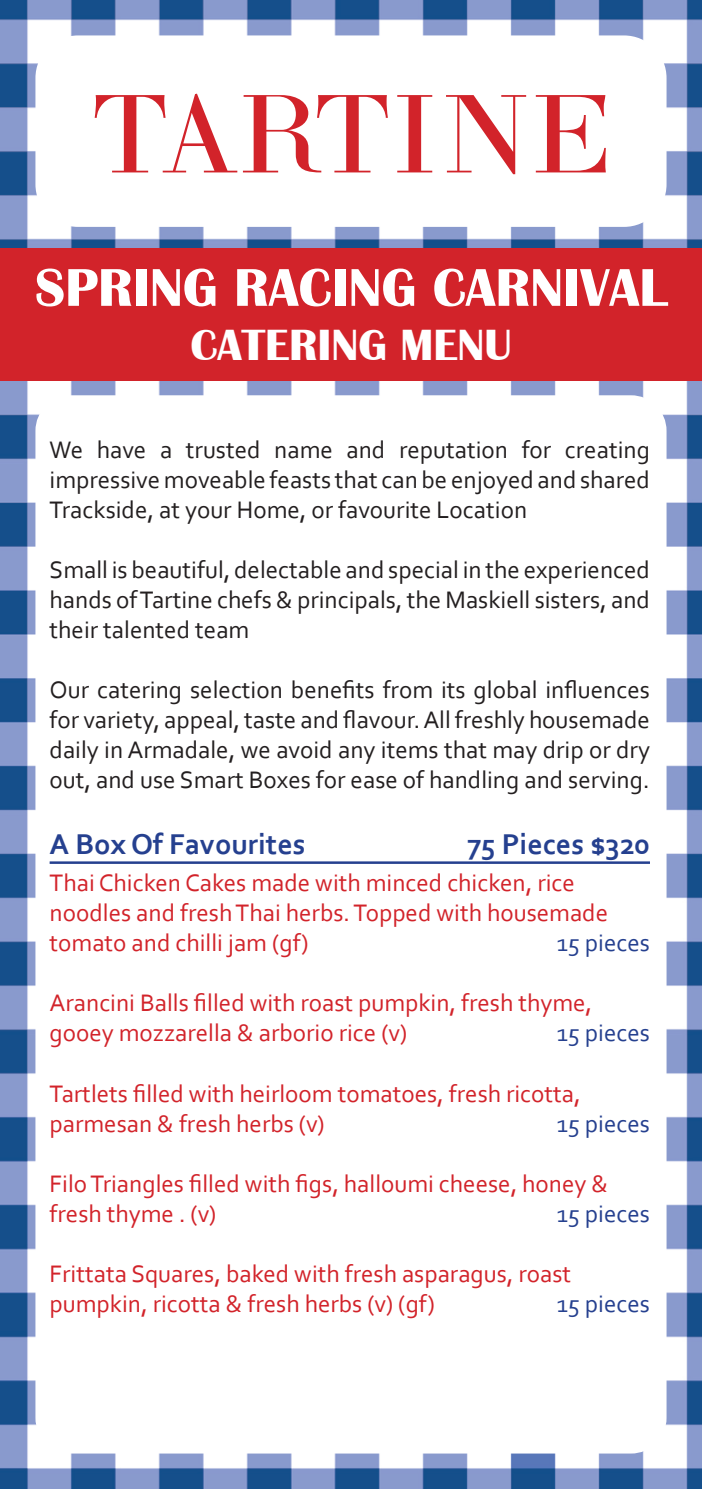
<style>
.page{position:relative;width:702px;height:1489px;background:#fff}
.page>*{position:absolute;margin:0;border:0;box-sizing:border-box;transform-origin:0 0}
.t1{font:110px "LTC Bodoni 175 Pro";color:#d2232a}
.t2{font:700 55px "Britannic";color:#fff}
.t3{font:700 45px "Britannic";color:#fff}
.Sub_head{font:700 30px "Corbel";color:#25408f}
.Menu_text_-_red{font:25px/30px "Corbel";color:#231f20;text-align:justify}
.Menu_text_-_red-2{font:25px/30px "Corbel";color:#d2232a}
.Menu_text_-_red-3{font:25px "Corbel";color:#25408f}
</style>
<div class="page">
<img style="left:0;top:0;width:702px;height:1488px">
<div style="left:35px;top:35px;width:631px;height:192px;background:#fff;border-radius:43px"></div>
<div style="left:0;top:248px;width:702px;height:132px;background:#d2232a"></div>
<div style="left:35px;top:395px;width:631px;height:1058px;background:#fff;border-radius:35px"></div>
<hr style="left:50px;top:861px;width:600px;height:2px;background:#25408f">
<p class="t1" style="left:91px;top:64px;width:521px">TARTINE</p>
<p class="t2" style="left:35px;top:256px;width:633px">SPRING RACING CARNIVAL</p>
<p class="t3" style="left:190px;top:319px;width:323px">CATERING MENU</p>
<p class="Menu_text_-_red" style="left:50px;top:434px;width:602px">We have a trusted name and reputation for creating impressive moveable feasts that can be enjoyed and shared Trackside, at your Home, or favourite Location</p>
<p class="Menu_text_-_red" style="left:50px;top:554px;width:602px">Small is beautiful, delectable and special in the experienced hands of Tartine chefs &amp; principals, the Maskiell sisters, and their talented team</p>
<p class="Menu_text_-_red" style="left:50px;top:674px;width:602px">Our catering selection benefits from its global influences for variety, appeal, taste and flavour. All freshly housemade daily in Armadale, we avoid any items that may drip or dry out, and use Smart Boxes for ease of handling and serving.</p>
<p class="Sub_head" style="left:50px;top:825px;width:257px">A Box Of Favourites</p>
<p class="Sub_head" style="left:467px;top:825px;width:184px">75 Pieces $320</p>
<p class="Menu_text_-_red-2" style="left:50px;top:867px;width:560px">Thai Chicken Cakes made with minced chicken, rice noodles and fresh Thai herbs. Topped with housemade tomato and chilli jam (gf)</p>
<p class="Menu_text_-_red-3" style="left:556px;top:927px;width:95px">15 pieces</p>
<p class="Menu_text_-_red-2" style="left:50px;top:987px;width:544px">Arancini Balls filled with roast pumpkin, fresh thyme, gooey mozzarella &amp; arborio rice (v)</p>
<p class="Menu_text_-_red-3" style="left:556px;top:1017px;width:95px">15 pieces</p>
<p class="Menu_text_-_red-2" style="left:50px;top:1077px;width:532px">Tartlets filled with heirloom tomatoes, fresh ricotta, parmesan &amp; fresh herbs (v)</p>
<p class="Menu_text_-_red-3" style="left:556px;top:1107px;width:95px">15 pieces</p>
<p class="Menu_text_-_red-2" style="left:50px;top:1167px;width:560px">Filo Triangles filled with figs, halloumi cheese, honey &amp; fresh thyme . (v)</p>
<p class="Menu_text_-_red-3" style="left:556px;top:1197px;width:95px">15 pieces</p>
<p class="Menu_text_-_red-2" style="left:50px;top:1257px;width:523px">Frittata Squares, baked with fresh asparagus, roast</p>
<p class="Menu_text_-_red-2" style="left:50px;top:1287px;width:387px">pumpkin, ricotta &amp; fresh herbs (v) (gf)</p>
<p class="Menu_text_-_red-3" style="left:556px;top:1287px;width:95px">15 pieces</p>
</div>
